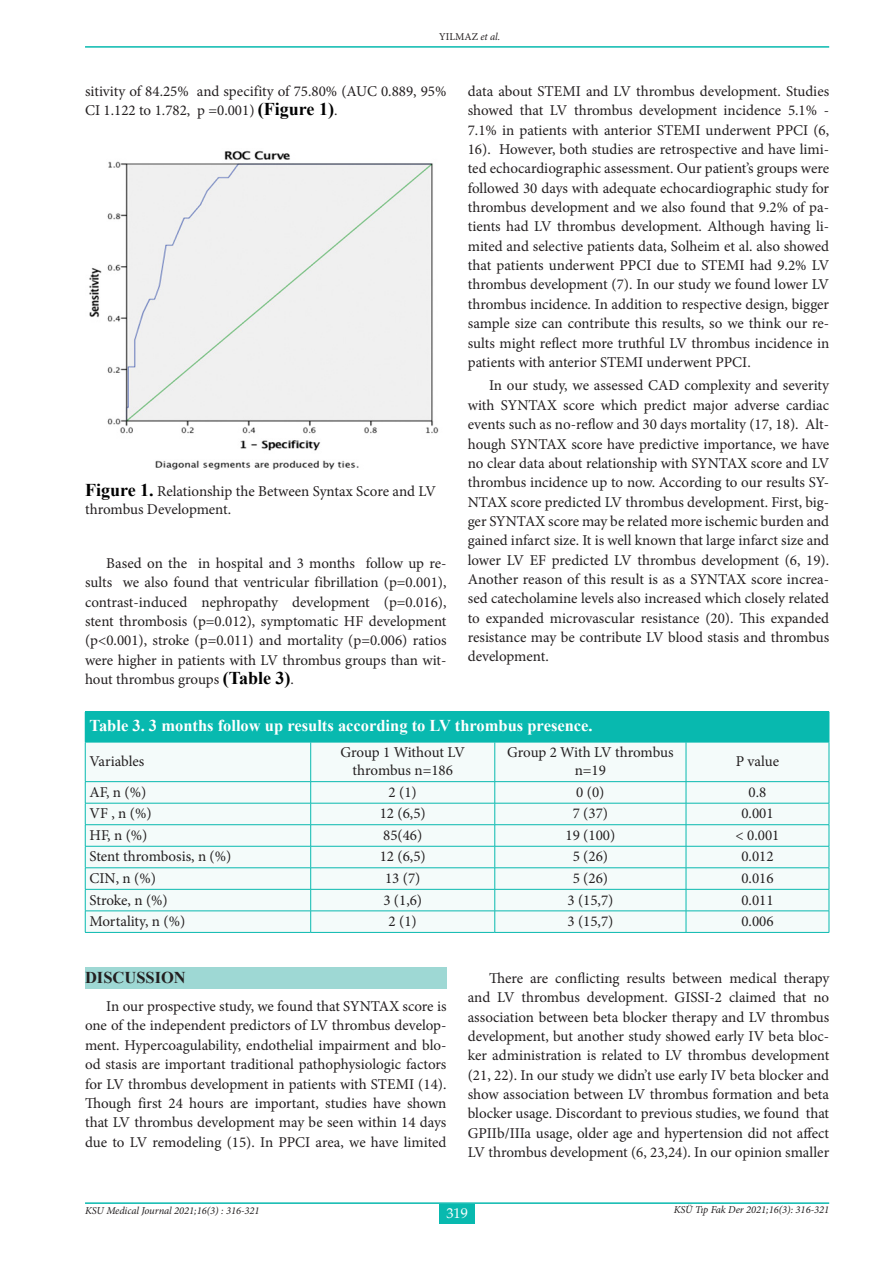
<style>
.page{position:relative;width:893px;height:1263px;background:#fff}
.page>*{position:absolute;margin:0;border:0;box-sizing:border-box;transform-origin:0 0}
.tablo_bolt_beyaz{font:700 16.5px "Times New Roman";color:#fff}
._1__baslık{font:700 16.5px "Times New Roman";color:#231f20}
.düzyazı{font:15px/19.4px "Minion Pro";color:#231f20;text-align:justify}
.tablo_yazı{font:15px/18px "Minion Pro";color:#231f20;text-align:center}
.t1{font:14.4px "Palatino";color:#fff}
.t2{font:italic 10.5px "Minion Pro";color:#231f20}
.t3{font:10.5px "Minion Pro";color:#231f20}
.s1{font-style:italic}
.s2{font-family:"Times New Roman";font-weight:700;font-size:18px;color:#000}
</style>
<div class="page">
<hr style="left:85px;top:46px;width:744px;height:2px;background:#08b9af">
<hr style="left:85px;top:1202px;width:744px;height:2px;background:#08b9af">
<div style="left:440px;top:1204px;width:35px;height:19px;background:#08b9af"></div>
<img style="left:89px;top:150px;width:350px;height:320px">
<div style="left:85px;top:712px;width:744px;height:30px;background:#08b9af"></div>
<div style="left:86px;top:743px;width:743px;height:189px;background:#f4fbfa"></div>
<hr style="left:310px;top:742px;width:1px;height:39px;background:#08b9af">
<hr style="left:494px;top:742px;width:1px;height:39px;background:#08b9af">
<hr style="left:686px;top:742px;width:1px;height:39px;background:#08b9af">
<hr style="left:85px;top:781px;width:226px;height:1px;background:#08b9af">
<hr style="left:311px;top:781px;width:184px;height:1px;background:#08b9af">
<hr style="left:495px;top:781px;width:191px;height:1px;background:#08b9af">
<hr style="left:686px;top:781px;width:143px;height:1px;background:#08b9af">
<hr style="left:85px;top:803px;width:226px;height:1px;background:#08b9af">
<hr style="left:311px;top:803px;width:184px;height:1px;background:#08b9af">
<hr style="left:495px;top:803px;width:191px;height:1px;background:#08b9af">
<hr style="left:686px;top:803px;width:143px;height:1px;background:#08b9af">
<hr style="left:85px;top:824px;width:226px;height:1px;background:#08b9af">
<hr style="left:311px;top:824px;width:184px;height:1px;background:#08b9af">
<hr style="left:495px;top:824px;width:191px;height:1px;background:#08b9af">
<hr style="left:686px;top:824px;width:143px;height:1px;background:#08b9af">
<hr style="left:85px;top:846px;width:226px;height:1px;background:#08b9af">
<hr style="left:311px;top:846px;width:184px;height:1px;background:#08b9af">
<hr style="left:495px;top:846px;width:191px;height:1px;background:#08b9af">
<hr style="left:686px;top:846px;width:143px;height:1px;background:#08b9af">
<hr style="left:85px;top:867px;width:226px;height:1px;background:#08b9af">
<hr style="left:311px;top:867px;width:184px;height:1px;background:#08b9af">
<hr style="left:495px;top:867px;width:191px;height:1px;background:#08b9af">
<hr style="left:686px;top:867px;width:143px;height:1px;background:#08b9af">
<hr style="left:85px;top:889px;width:226px;height:1px;background:#08b9af">
<hr style="left:311px;top:889px;width:184px;height:1px;background:#08b9af">
<hr style="left:495px;top:889px;width:191px;height:1px;background:#08b9af">
<hr style="left:686px;top:889px;width:143px;height:1px;background:#08b9af">
<hr style="left:85px;top:911px;width:226px;height:1px;background:#08b9af">
<hr style="left:311px;top:911px;width:184px;height:1px;background:#08b9af">
<svg style="left:310px;top:782px;width:1px;height:150px"></svg>
<hr style="left:495px;top:911px;width:191px;height:1px;background:#08b9af">
<svg style="left:494px;top:782px;width:1px;height:150px"></svg>
<hr style="left:686px;top:911px;width:143px;height:1px;background:#08b9af">
<svg style="left:686px;top:782px;width:1px;height:150px"></svg>
<hr style="left:85px;top:742px;width:1px;height:39px;background:#08b9af">
<hr style="left:829px;top:742px;width:1px;height:39px;background:#08b9af">
<svg style="left:85px;top:782px;width:1px;height:150px"></svg>
<svg style="left:829px;top:782px;width:1px;height:150px"></svg>
<hr style="left:85px;top:932px;width:226px;height:1px;background:#08b9af">
<hr style="left:311px;top:932px;width:184px;height:1px;background:#08b9af">
<hr style="left:495px;top:932px;width:191px;height:1px;background:#08b9af">
<hr style="left:686px;top:932px;width:143px;height:1px;background:#08b9af">
<hr style="left:85px;top:711px;width:226px;height:1px;background:#08b9af">
<hr style="left:311px;top:711px;width:184px;height:1px;background:#08b9af">
<hr style="left:495px;top:711px;width:191px;height:1px;background:#08b9af">
<hr style="left:686px;top:711px;width:143px;height:1px;background:#08b9af">
<hr style="left:829px;top:712px;width:1px;height:30px;background:#08b9af">
<hr style="left:85px;top:742px;width:226px;height:1px;background:#08b9af">
<hr style="left:311px;top:742px;width:184px;height:1px;background:#08b9af">
<hr style="left:495px;top:742px;width:191px;height:1px;background:#08b9af">
<hr style="left:686px;top:742px;width:143px;height:1px;background:#08b9af">
<div style="left:85px;top:968px;width:361px;height:21px;background:#9ed8d4"></div>
<p class="t3" style="left:439px;top:29px;width:63px">YILMAZ <span class="s1">et al.</span></p>
<p class="düzyazı" style="left:85px;top:82px;width:363px">sitivity of 84.25% and specifity of 75.80% (AUC 0.889, 95%<br>CI 1.122 to 1.782, p =0.001) <span class="s2">(Figure 1)</span>.</p>
<p class="düzyazı" style="left:468px;top:82px;width:363px">data about STEMI and LV thrombus development. Studies showed that LV thrombus development incidence 5.1% - 7.1% in patients with anterior STEMI underwent PPCI (6, 16). However, both studies are retrospective and have limi&shy;ted echocardiographic assessment. Our patient’s groups were followed 30 days with adequate echocardiographic study for thrombus development and we also found that 9.2% of pa&shy;tients had LV thrombus development. Although having li&shy;mited and selective patients data, Solheim et al. also showed that patients underwent PPCI due to STEMI had 9.2% LV thrombus development (7). In our study we found lower LV thrombus incidence. In addition to respective design, bigger sample size can contribute this results, so we think our re&shy;sults might reflect more truthful LV thrombus incidence in patients with anterior STEMI underwent PPCI.</p>
<p class="düzyazı" style="left:468px;top:376px;width:363px;text-indent:21px">In our study, we assessed CAD complexity and severity with SYNTAX score which predict major adverse cardiac events such as no-reflow and 30 days mortality (17, 18). Alt&shy;hough SYNTAX score have predictive importance, we have no clear data about relationship with SYNTAX score and LV thrombus incidence up to now. According to our results SY-NTAX score predicted LV thrombus development. First, big&shy;ger SYNTAX score may be related more ischemic burden and gained infarct size. It is well known that large infarct size and lower LV EF predicted LV thrombus development (6, 19).<br>Another reason of this result is as a SYNTAX score increa&shy;sed catecholamine levels also increased which closely related to expanded microvascular resistance (20). This expanded resistance may be contribute LV blood stasis and thrombus development.</p>
<p class="düzyazı" style="left:85px;top:482px;width:352px;line-height:18px"><span class="s2">Figure 1.</span> Relationship the Between Syntax Score and LV thrombus Development.</p>
<p class="düzyazı" style="left:85px;top:554px;width:363px;text-indent:21px">Based on the in hospital and 3 months follow up re&shy;sults we also found that ventricular fibrillation (p=0.001), contrast-induced nephropathy development (p=0.016), stent thrombosis (p=0.012), symptomatic HF development (p&lt;0.001), stroke (p=0.011) and mortality (p=0.006) ratios were higher in patients with LV thrombus groups than wit&shy;hout thrombus groups <span class="s2">(Table 3)</span>.</p>
<p class="tablo_bolt_beyaz" style="left:90px;top:714px;width:505px">Table 3. 3 months follow up results according to LV thrombus presence.</p>
<p class="tablo_yazı" style="left:90px;top:752px;width:56px">Variables</p>
<p class="tablo_yazı" style="left:341px;top:743px;width:126px">Group 1 Without LV thrombus n=186</p>
<p class="tablo_yazı" style="left:507px;top:743px;width:168px">Group 2 With LV thrombus n=19</p>
<p class="tablo_yazı" style="left:736px;top:752px;width:45px">P value</p>
<p class="tablo_yazı" style="left:90px;top:783px;width:58px">AF, n (%)</p>
<p class="tablo_yazı" style="left:389px;top:783px;width:30px">2 (1)</p>
<p class="tablo_yazı" style="left:576px;top:783px;width:30px">0 (0)</p>
<p class="tablo_yazı" style="left:749px;top:783px;width:19px">0.8</p>
<p class="tablo_yazı" style="left:90px;top:805px;width:64px">VF , n (%)</p>
<p class="tablo_yazı" style="left:380px;top:805px;width:48px">12 (6,5)</p>
<p class="tablo_yazı" style="left:573px;top:805px;width:37px">7 (37)</p>
<p class="tablo_yazı" style="left:741px;top:805px;width:34px">0.001</p>
<p class="tablo_yazı" style="left:90px;top:826px;width:59px">HF, n (%)</p>
<p class="tablo_yazı" style="left:383px;top:826px;width:41px">85(46)</p>
<p class="tablo_yazı" style="left:565px;top:826px;width:51px">19 (100)</p>
<p class="tablo_yazı" style="left:735px;top:826px;width:45px">&lt; 0.001</p>
<p class="tablo_yazı" style="left:90px;top:848px;width:143px">Stent thrombosis, n (%)</p>
<p class="tablo_yazı" style="left:380px;top:848px;width:48px">12 (6,5)</p>
<p class="tablo_yazı" style="left:573px;top:848px;width:37px">5 (26)</p>
<p class="tablo_yazı" style="left:741px;top:848px;width:34px">0.012</p>
<p class="tablo_yazı" style="left:90px;top:869px;width:68px">CIN, n (%)</p>
<p class="tablo_yazı" style="left:385px;top:869px;width:37px">13 (7)</p>
<p class="tablo_yazı" style="left:573px;top:869px;width:37px">5 (26)</p>
<p class="tablo_yazı" style="left:741px;top:869px;width:34px">0.016</p>
<p class="tablo_yazı" style="left:90px;top:891px;width:80px">Stroke, n (%)</p>
<p class="tablo_yazı" style="left:383px;top:891px;width:40px">3 (1,6)</p>
<p class="tablo_yazı" style="left:567px;top:891px;width:48px">3 (15,7)</p>
<p class="tablo_yazı" style="left:741px;top:891px;width:34px">0.011</p>
<p class="tablo_yazı" style="left:90px;top:912px;width:97px">Mortality, n (%)</p>
<p class="tablo_yazı" style="left:389px;top:912px;width:30px">2 (1)</p>
<p class="tablo_yazı" style="left:567px;top:912px;width:48px">3 (15,7)</p>
<p class="tablo_yazı" style="left:741px;top:912px;width:34px">0.006</p>
<p class="_1__baslık" style="left:85px;top:966px;width:102px">DISCUSSION</p>
<p class="düzyazı" style="left:85px;top:997px;width:363px;text-indent:21px">In our prospective study, we found that SYNTAX score is one of the independent predictors of LV thrombus develop&shy;ment. Hypercoagulability, endothelial impairment and blo&shy;od stasis are important traditional pathophysiologic factors for LV thrombus development in patients with STEMI (14).<br>Though first 24 hours are important, studies have shown that LV thrombus development may be seen within 14 days due to LV remodeling (15). In PPCI area, we have limited</p>
<p class="düzyazı" style="left:468px;top:968px;width:363px;text-indent:21px">There are conflicting results between medical therapy and LV thrombus development. GISSI-2 claimed that no association between beta blocker therapy and LV thrombus development, but another study showed early IV beta bloc&shy;ker administration is related to LV thrombus development (21, 22). In our study we didn’t use early IV beta blocker and show association between LV thrombus formation and beta blocker usage. Discordant to previous studies, we found that GPIIb/IIIa usage, older age and hypertension did not affect LV thrombus development (6, 23,24). In our opinion smaller</p>
<p class="t2" style="left:85px;top:1203px;width:176px">KSU Medical Journal 2021;16(3) : 316-321</p>
<p class="t1" style="left:446px;top:1202px;width:23px">319</p>
<p class="t2" style="left:674px;top:1203px;width:157px">KSÜ Tıp Fak Der 2021;16(3): 316-321</p>
</div>
